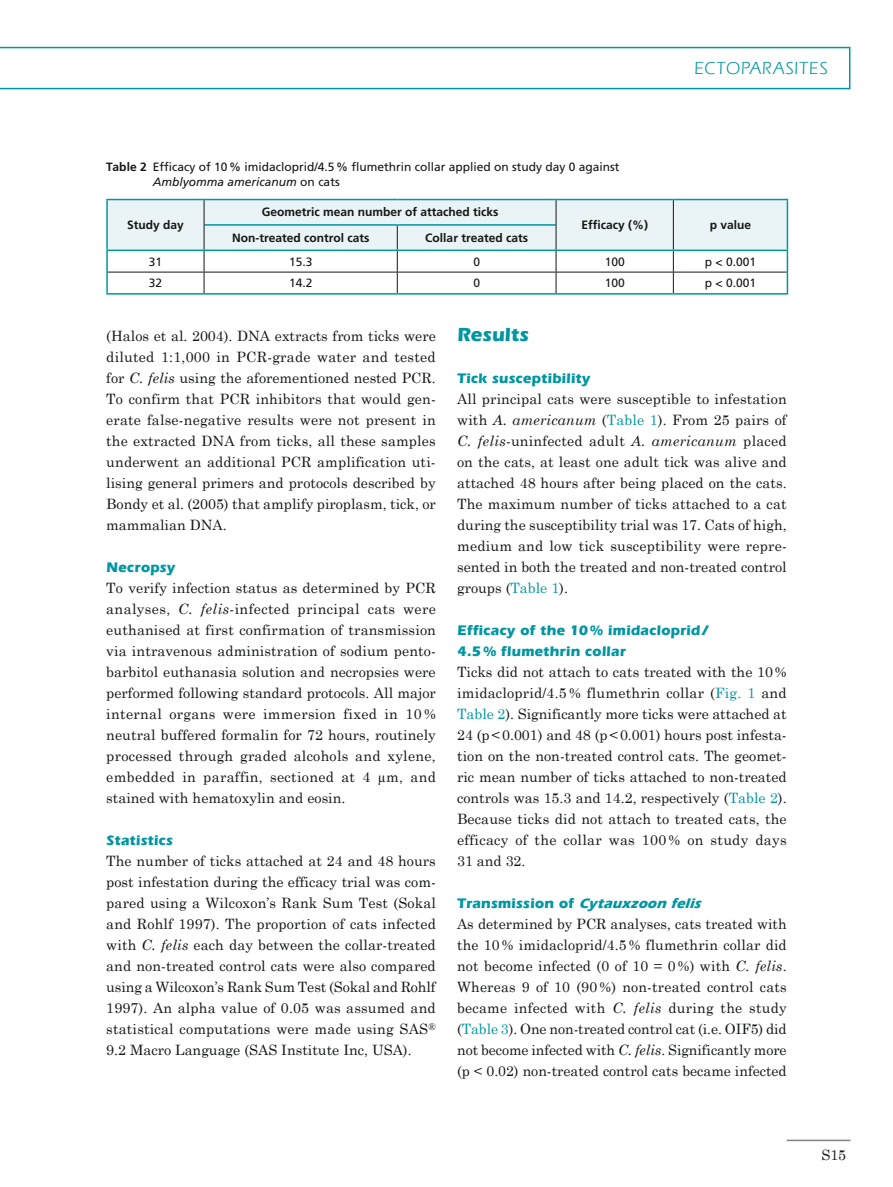
<style>
.page{position:relative;width:893px;height:1187px;background:#fff}
.page>*{position:absolute;margin:0;border:0;box-sizing:border-box;transform-origin:0 0}
.t1{font:700 19.5px "Itc Eras";letter-spacing:-.005em;color:#0096a2}
.t2{font:18px "ITC Eras Std";letter-spacing:.06em;color:#0096a2}
.t3{font:14.25px/21px "Century Schoolbook";color:#151616;text-align:justify}
.t4{font:700 14.25px/21px "Itc Eras";letter-spacing:.01em;color:#0096a2}
.t5{font:italic 700 14.25px "Itc Eras";color:#0096a2}
.t6{font:12px/15px "Frutiger";color:#151616}
.t7{font:700 12px "Frutiger";color:#151616}
.s1{font-weight:700}
.s2{font-style:italic}
.s3{color:#0096a2}
.s4{font-style:normal}
</style>
<div class="page">
<hr style="left:787px;top:1139px;width:63px;height:1px;background:#818281">
<svg style="left:0;top:47px;width:850px;height:42px"></svg>
<hr style="left:106px;top:199px;width:98px;height:1px;background:#0096a2">
<hr style="left:106px;top:200px;width:2px;height:25px;background:#0096a2">
<hr style="left:106px;top:225px;width:2px;height:24px;background:#0096a2">
<hr style="left:106px;top:249px;width:98px;height:2px;background:#0096a2">
<hr style="left:106px;top:251px;width:2px;height:21px;background:#0096a2">
<hr style="left:106px;top:272px;width:2px;height:21px;background:#0096a2">
<hr style="left:106px;top:293px;width:98px;height:1px;background:#0096a2">
<hr style="left:204px;top:293px;width:193px;height:1px;background:#0096a2">
<hr style="left:397px;top:293px;width:159px;height:1px;background:#0096a2">
<hr style="left:556px;top:293px;width:117px;height:1px;background:#0096a2">
<hr style="left:673px;top:293px;width:115px;height:1px;background:#0096a2">
<svg style="left:107px;top:199px;width:681px;height:94px"></svg>
<p class="t2" style="left:694px;top:58px;width:68px">ECTOPARAS</p>
<p class="t2" style="left:794px;top:58px;width:16px">ITES</p>
<p class="t6" style="left:153px;top:159px;width:468px;text-indent:-47px"><span class="s1">Table 2</span> Efficacy of 10% imidacloprid/4.5% flumethrin collar applied on study day 0 against<br><span class="s2">Amblyomma americanum</span> on cats</p>
<p class="t7" style="left:127px;top:218px;width:58px">Study day</p>
<p class="t7" style="left:262px;top:205px;width:238px">Geometric mean number of attached ticks</p>
<p class="t7" style="left:581px;top:218px;width:68px">Efficacy (%)</p>
<p class="t7" style="left:710px;top:218px;width:43px">p value</p>
<p class="t7" style="left:232px;top:230px;width:139px">Non-treated control cats</p>
<p class="t7" style="left:425px;top:230px;width:104px">Collar treated cats</p>
<p class="t6" style="left:149px;top:254px;width:15px">31</p>
<p class="t6" style="left:289px;top:254px;width:25px">15.3</p>
<p class="t6" style="left:473px;top:254px;width:8px">0</p>
<p class="t6" style="left:605px;top:254px;width:22px">100</p>
<p class="t6" style="left:705px;top:254px;width:53px">p &lt; 0.001</p>
<p class="t6" style="left:149px;top:276px;width:15px">32</p>
<p class="t6" style="left:289px;top:276px;width:25px">14.2</p>
<p class="t6" style="left:473px;top:276px;width:8px">0</p>
<p class="t6" style="left:605px;top:276px;width:22px">100</p>
<p class="t6" style="left:705px;top:276px;width:53px">p &lt; 0.001</p>
<p class="t3" style="left:106px;top:325px;width:331px">(Halos et al. 2004). DNA extracts from ticks were diluted 1:1,000 in PCR-grade water and tested for <span class="s2">C. felis</span> using the aforementioned nested PCR.<br>To confirm that PCR inhibitors that would gen&shy;erate false-negative results were not present in the extracted DNA from ticks, all these samples underwent an additional PCR amplification uti&shy;lising general primers and protocols described by Bondy et al. (2005) that amplify piroplasm, tick, or mammalian DNA.</p>
<p class="t4" style="left:106px;top:556px;width:70px">Necropsy</p>
<p class="t3" style="left:106px;top:577px;width:331px">To verify infection status as determined by PCR analyses, <span class="s2">C. felis</span>-infected principal cats were euthanised at first confirmation of transmission via intravenous administration of sodium pento&shy;barbitol euthanasia solution and necropsies were performed following standard protocols. All major internal organs were immersion fixed in 10 % neutral buffered formalin for 72 hours, routinely processed through graded alcohols and xylene, embedded in paraffin, sectioned at 4 μm, and stained with hematoxylin and eosin.</p>
<p class="t4" style="left:106px;top:829px;width:68px">Statistics</p>
<p class="t3" style="left:106px;top:850px;width:331px">The number of ticks attached at 24 and 48 hours post infestation during the efficacy trial was com&shy;pared using a Wilcoxon’s Rank Sum Test (Sokal and Rohlf 1997). The proportion of cats infected with <span class="s2">C. felis</span> each day between the collar-treated and non-treated control cats were also compared using a Wilcoxon’s Rank Sum Test (Sokal and Rohlf 1997). An alpha value of 0.05 was assumed and statistical computations were made using SAS<sup>® </sup>9.2 Macro Language (SAS Institute Inc, USA).</p>
<h1 class="t1" style="left:457px;top:323px;width:73px">Results</h1>
<p class="t4" style="left:457px;top:367px;width:135px">Tick susceptibility</p>
<p class="t3" style="left:457px;top:388px;width:331px">All principal cats were susceptible to infestation with <span class="s2">A. americanum</span> (<span class="s3">Table 1</span>). From 25 pairs of <span class="s2">C. felis</span>-uninfected adult <span class="s2">A. americanum</span> placed on the cats, at least one adult tick was alive and attached 48 hours after being placed on the cats.<br>The maximum number of ticks attached to a cat during the susceptibility trial was 17. Cats of high, medium and low tick susceptibility were repre&shy;sented in both the treated and non-treated control groups (<span class="s3">Table 1</span>).</p>
<p class="t4" style="left:457px;top:619px;width:253px">Efficacy of the 10% imidacloprid/<br>4.5% flumethrin collar</p>
<p class="t3" style="left:457px;top:661px;width:331px">Ticks did not attach to cats treated with the 10% imidacloprid/4.5 % flumethrin collar (<span class="s3">Fig. 1</span> and <span class="s3">Table 2</span>). Significantly more ticks were attached at 24 (p&lt;0.001) and 48 (p&lt;0.001) hours post infesta&shy;tion on the non-treated control cats. The geomet&shy;ric mean number of ticks attached to non-treated controls was 15.3 and 14.2, respectively (<span class="s3">Table 2</span>).<br>Because ticks did not attach to treated cats, the efficacy of the collar was 100 % on study days 31 and 32.</p>
<p class="t5" style="left:457px;top:895px;width:249px"><span class="s4">Transmission of</span> Cytauxzoon felis</p>
<p class="t3" style="left:457px;top:913px;width:331px">As determined by PCR analyses, cats treated with the 10 % imidacloprid/4.5 % flumethrin collar did not become infected (0 of 10 = 0 %) with <span class="s2">C. felis</span>.<br>Whereas 9 of 10 (90 %) non-treated control cats became infected with <span class="s2">C. felis</span> during the study (<span class="s3">Table 3</span>). One non-treated control cat (i.e. OIF5) did not become infected with <span class="s2">C. felis</span>. Significantly more (p &lt; 0.02) non-treated control cats became infected</p>
<p class="t3" style="left:821px;top:1144px;width:26px">S15</p>
</div>
